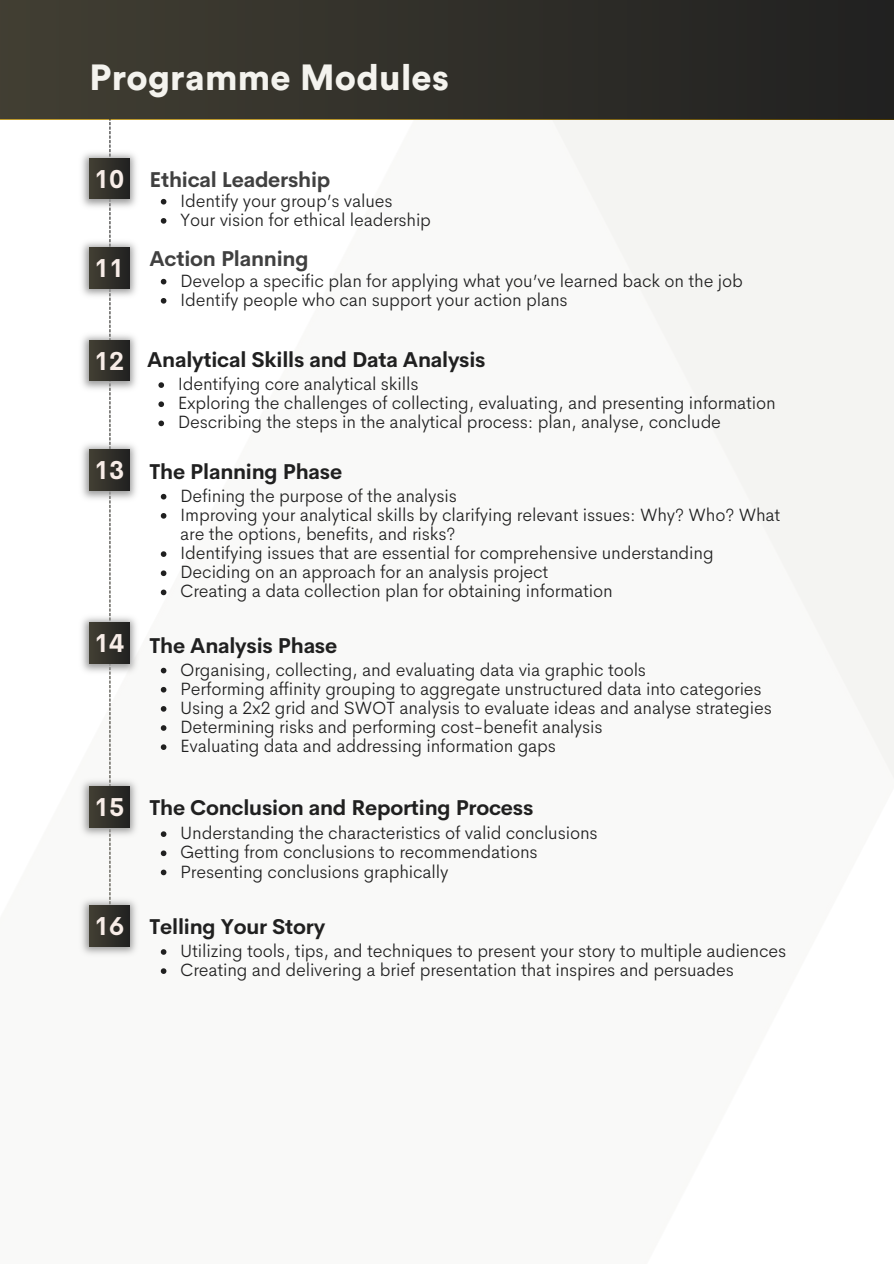
<style>
.page{position:relative;width:894px;height:1264px;background:#fff}
.page>*{position:absolute;margin:0;border:0;box-sizing:border-box;transform-origin:0 0}
.t1{font:900 36px "Circular Std";letter-spacing:.01em;color:#f4f3ee}
.t2{font:700 25.35px "Cerebri Sans";color:#f8ede8}
.t3{font:700 21px "Cerebri Sans";letter-spacing:-.01em;color:#202020}
.t4{font:700 21px "Cerebri Sans";letter-spacing:-.01em;color:#404040}
.t5{font:300 18px/19.2px "Cerebri Sans";letter-spacing:-.01em;color:#202020}
</style>
<div class="page">
<img style="left:0;top:119px;width:893px;height:855px">
<svg style="left:109px;top:119px;width:1px;height:776px"></svg>
<img style="left:77px;top:148px;width:64px;height:64px">
<div style="left:89px;top:158px;width:40px;height:41px;background:linear-gradient(to right,#423f33,#222221)"></div>
<img style="left:77px;top:237px;width:64px;height:64px">
<div style="left:89px;top:248px;width:40px;height:40px;background:linear-gradient(to right,#423f33,#222221)"></div>
<img style="left:77px;top:330px;width:64px;height:63px">
<div style="left:89px;top:340px;width:40px;height:41px;background:linear-gradient(to right,#423f33,#222221)"></div>
<img style="left:77px;top:439px;width:64px;height:64px">
<div style="left:89px;top:450px;width:40px;height:40px;background:linear-gradient(to right,#423f33,#222221)"></div>
<div style="left:0;top:0;width:893px;height:119px;background:linear-gradient(to right,#413e33,#212120)"></div>
<svg style="left:161px;top:199px;width:5px;height:5px"></svg>
<svg style="left:161px;top:218px;width:5px;height:6px"></svg>
<svg style="left:161px;top:279px;width:5px;height:5px"></svg>
<svg style="left:161px;top:298px;width:5px;height:5px"></svg>
<img style="left:77px;top:612px;width:64px;height:64px">
<div style="left:89px;top:623px;width:40px;height:40px;background:linear-gradient(to right,#423f33,#222221)"></div>
<img style="left:77px;top:776px;width:64px;height:64px">
<div style="left:89px;top:786px;width:40px;height:41px;background:linear-gradient(to right,#423f33,#222221)"></div>
<img style="left:77px;top:895px;width:64px;height:63px">
<div style="left:89px;top:905px;width:40px;height:41px;background:linear-gradient(to right,#423f33,#222221)"></div>
<svg style="left:158px;top:382px;width:6px;height:6px"></svg>
<svg style="left:158px;top:401px;width:6px;height:6px"></svg>
<svg style="left:158px;top:420px;width:6px;height:6px"></svg>
<svg style="left:161px;top:667px;width:5px;height:6px"></svg>
<svg style="left:161px;top:687px;width:5px;height:5px"></svg>
<svg style="left:161px;top:706px;width:5px;height:5px"></svg>
<svg style="left:161px;top:725px;width:5px;height:5px"></svg>
<svg style="left:161px;top:744px;width:5px;height:6px"></svg>
<svg style="left:161px;top:494px;width:5px;height:5px"></svg>
<svg style="left:161px;top:513px;width:5px;height:5px"></svg>
<svg style="left:161px;top:551px;width:5px;height:6px"></svg>
<svg style="left:161px;top:570px;width:5px;height:6px"></svg>
<svg style="left:161px;top:589px;width:5px;height:6px"></svg>
<svg style="left:161px;top:831px;width:5px;height:6px"></svg>
<svg style="left:161px;top:850px;width:5px;height:6px"></svg>
<svg style="left:161px;top:869px;width:5px;height:6px"></svg>
<svg style="left:161px;top:949px;width:5px;height:5px"></svg>
<svg style="left:161px;top:968px;width:5px;height:5px"></svg>
<p class="t1" style="left:89px;top:61px;width:361px">Programme Modules</p>
<p class="t2" style="left:94px;top:162px;width:32px">10</p>
<h1 class="t2" style="left:94px;top:251px;width:32px">11</h1>
<p class="t4" style="left:149px;top:165px;width:182px">Ethical Leadership</p>
<p class="t5" style="left:180px;top:191px;width:214px">Identify your group’s values</p>
<p class="t5" style="left:180px;top:210px;width:252px">Your vision for ethical leadership</p>
<p class="t4" style="left:149px;top:245px;width:160px">Action Planning</p>
<p class="t5" style="left:180px;top:271px;width:564px">Develop a specific plan for applying what you’ve learned back on the job</p>
<p class="t5" style="left:180px;top:290px;width:389px">Identify people who can support your action plans</p>
<p class="t2" style="left:94px;top:344px;width:32px">12</p>
<h2 class="t3" style="left:147px;top:345px;width:340px">Analytical Skills and Data Analysis</h2>
<p class="t5" style="left:178px;top:374px;width:242px">Identifying core analytical skills</p>
<p class="t5" style="left:178px;top:393px;width:599px">Exploring the challenges of collecting, evaluating, and presenting information</p>
<p class="t5" style="left:178px;top:412px;width:544px">Describing the steps in the analytical process: plan, analyse, conclude</p>
<p class="t2" style="left:94px;top:454px;width:32px">13</p>
<p class="t3" style="left:149px;top:458px;width:194px">The Planning Phase</p>
<p class="t5" style="left:180px;top:486px;width:278px">Defining the purpose of the analysis</p>
<p class="t5" style="left:180px;top:505px;width:601px">Improving your analytical skills by clarifying relevant issues: Why? Who? What are the options, benefits, and risks?</p>
<p class="t5" style="left:180px;top:543px;width:535px">Identifying issues that are essential for comprehensive understanding</p>
<p class="t5" style="left:180px;top:562px;width:370px">Deciding on an approach for an analysis project</p>
<p class="t5" style="left:180px;top:581px;width:434px">Creating a data collection plan for obtaining information</p>
<p class="t2" style="left:94px;top:627px;width:32px">14</p>
<p class="t3" style="left:149px;top:631px;width:189px">The Analysis Phase</p>
<p class="t5" style="left:180px;top:659px;width:467px">Organising, collecting, and evaluating data via graphic tools</p>
<p class="t5" style="left:180px;top:679px;width:583px">Performing affinity grouping to aggregate unstructured data into categories</p>
<h2 class="t5" style="left:180px;top:698px;width:593px">Using a 2x2 grid and SWOT analysis to evaluate ideas and analyse strategies</h2>
<p class="t5" style="left:180px;top:717px;width:424px">Determining risks and performing cost-benefit analysis</p>
<p class="t5" style="left:180px;top:736px;width:377px">Evaluating data and addressing information gaps</p>
<p class="t2" style="left:94px;top:790px;width:32px">15</p>
<p class="t3" style="left:149px;top:794px;width:385px">The Conclusion and Reporting Process</p>
<p class="t5" style="left:180px;top:823px;width:419px">Understanding the characteristics of valid conclusions</p>
<p class="t5" style="left:180px;top:842px;width:359px">Getting from conclusions to recommendations</p>
<p class="t5" style="left:180px;top:861px;width:270px">Presenting conclusions graphically</p>
<p class="t2" style="left:94px;top:909px;width:32px">16</p>
<p class="t3" style="left:149px;top:913px;width:177px">Telling Your Story</p>
<p class="t5" style="left:180px;top:941px;width:607px">Utilizing tools, tips, and techniques to present your story to multiple audiences</p>
<p class="t5" style="left:180px;top:960px;width:555px">Creating and delivering a brief presentation that inspires and persuades</p>
</div>
